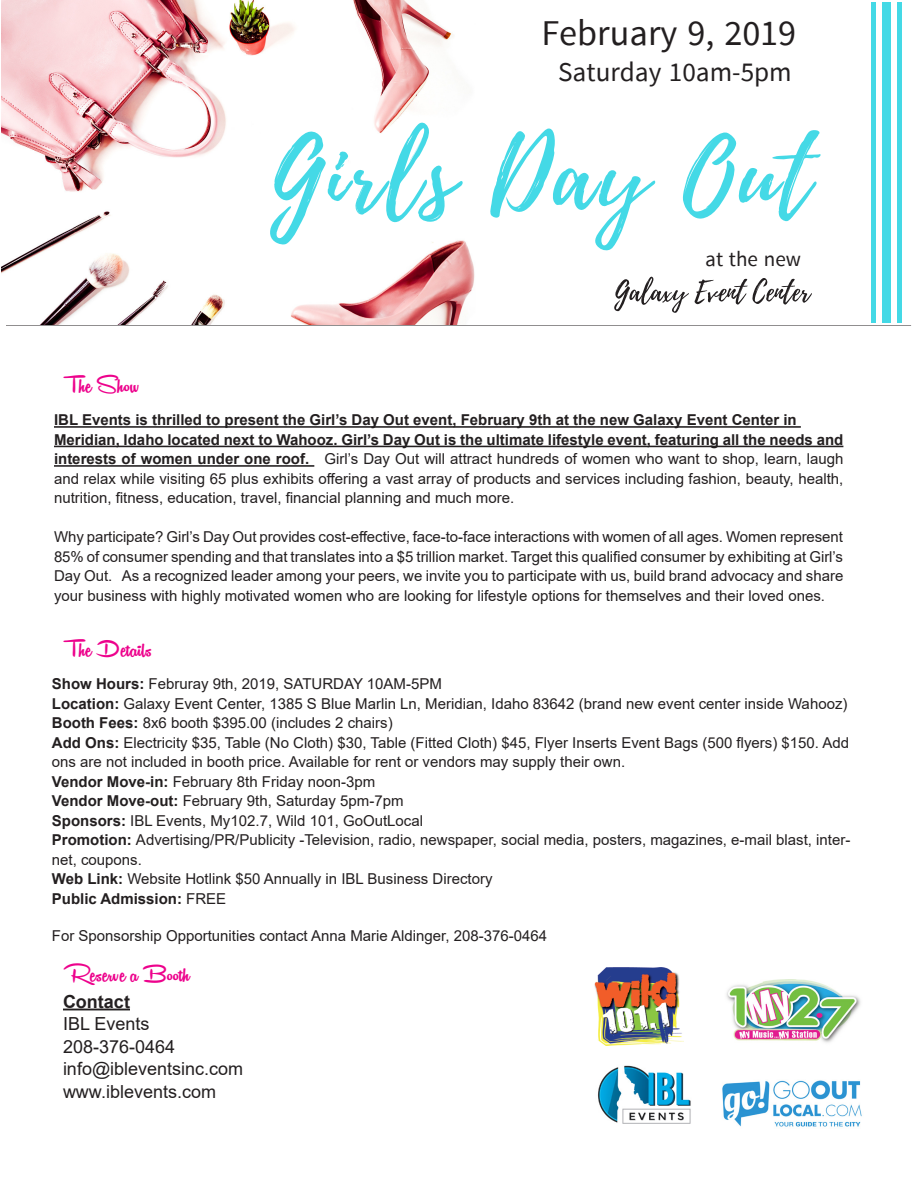
<style>
.page{position:relative;width:918px;height:1188px;background:#fff}
.page>*{position:absolute;margin:0;border:0;box-sizing:border-box;transform-origin:0 0}
.t1{font:36.15px "Myanmar Census";color:#231f20}
.t2{font:27.15px "Myanmar Census";color:#231f20}
.t3{font:27px "Remachine Script Personal Use Only";color:#ed028c}
.t4{font:21.15px "Myanmar Census";color:#231f20}
.t5{font:18px "Arial";color:#231f20}
.t6{font:700 18px "Arial";color:#231f20}
.t7{font:15px/19.5px "Arial";color:#231f20;text-align:justify}
.t8{font:700 15px "Arial";color:#231f20}
.s1{font-weight:700}
.s2{font-weight:400}
</style>
<div class="page">
<hr style="left:54px;top:426px;width:747px;height:2px;background:#231f20">
<hr style="left:54px;top:446px;width:789px;height:1px;background:#231f20">
<hr style="left:54px;top:465px;width:260px;height:2px;background:#231f20">
<hr style="left:63px;top:1009px;width:67px;height:1px;background:#231f20">
<img style="left:722px;top:1080px;width:140px;height:47px">
<img style="left:726px;top:979px;width:135px;height:64px">
<img style="left:594px;top:968px;width:90px;height:78px">
<img style="left:598px;top:1065px;width:93px;height:59px">
<hr style="left:6px;top:324px;width:905px;height:2px;background:#231f20">
<div style="left:1px;top:1px;width:917px;height:324px;background:#fff"></div>
<img style="left:1px;top:1px;width:474px;height:324px">
<svg style="left:614px;top:276px;width:198px;height:37px"></svg>
<svg style="left:268px;top:122px;width:195px;height:123px"></svg>
<svg style="left:490px;top:129px;width:165px;height:122px"></svg>
<svg style="left:683px;top:130px;width:138px;height:92px"></svg>
<div style="left:897px;top:2px;width:5px;height:321px;background:#44d9e6"></div>
<div style="left:882px;top:2px;width:9px;height:321px;background:#44d9e6"></div>
<hr style="left:871px;top:2px;width:4px;height:321px;background:#44d9e6">
<p class="t1" style="left:541px;top:10px;width:256px">February 9, 2019</p>
<p class="t2" style="left:558px;top:55px;width:235px">Saturday 10am-5pm</p>
<p class="t4" style="left:705px;top:246px;width:97px">at the new</p>
<p class="t3" style="left:63px;top:370px;width:79px">The Show</p>
<p class="t8" style="left:54px;top:410px;width:744px">IBL Events is thrilled to present the Girl’s Day Out event, February 9th at the new Galaxy Event Center in</p>
<p class="t7" style="left:54px;top:430px;width:791px"><span class="s1">Meridian, Idaho located next to Wahooz. Girl’s Day Out is the ultimate lifestyle event, featuring all the needs and interests of women under one roof.</span> Girl’s Day Out will attract hundreds of women who want to shop, learn, laugh and relax while visiting 65 plus exhibits offering a vast array of products and services including fashion, beauty, health, nutrition, fitness, education, travel, financial planning and much more.</p>
<p class="t7" style="left:54px;top:527px;width:791px">Why participate? Girl’s Day Out provides cost-effective, face-to-face interactions with women of all ages. Women represent 85% of consumer spending and that translates into a $5 trillion market. Target this qualified consumer by exhibiting at Girl’s Day Out. As a recognized leader among your peers, we invite you to participate with us, build brand advocacy and share your business with highly motivated women who are looking for lifestyle options for themselves and their loved ones.</p>
<p class="t3" style="left:63px;top:634px;width:91px">The Details</p>
<p class="t7" style="left:52px;top:674px;width:392px"><span class="s1">Show Hours:</span> Februray 9th, 2019, SATURDAY 10AM-5PM</p>
<p class="t7" style="left:52px;top:694px;width:797px"><span class="s1">Location:</span> Galaxy Event Center, 1385 S Blue Marlin Ln, Meridian, Idaho 83642 (brand new event center inside Wahooz)</p>
<p class="t7" style="left:52px;top:713px;width:342px"><span class="s1">Booth Fees:</span> 8x6 booth $395.00 (includes 2 chairs)</p>
<p class="t7" style="left:52px;top:733px;width:799px"><span class="s1">Add Ons:</span> Electricity $35, Table (No Cloth) $30, Table (Fitted Cloth) $45, Flyer Inserts Event Bags (500 flyers) $150. Add ons are not included in booth price. Available for rent or vendors may supply their own.</p>
<p class="t7" style="left:52px;top:772px;width:325px"><span class="s1">Vendor Move-in:</span> February 8th Friday noon-3pm</p>
<p class="t7" style="left:52px;top:791px;width:353px"><span class="s1">Vendor Move-out:</span> February 9th, Saturday 5pm-7pm</p>
<p class="t7" style="left:52px;top:811px;width:373px"><span class="s1">Sponsors:</span> IBL Events, My102.7, Wild 101, GoOutLocal</p>
<p class="t7" style="left:52px;top:830px;width:800px"><span class="s1">Promotion:</span> Advertising/PR/Publicity -Television, radio, newspaper, social media, posters, magazines, e-mail blast, inter&shy;net, coupons.</p>
<p class="t7" style="left:52px;top:869px;width:442px"><span class="s1">Web Link:</span> Website Hotlink $50 Annually in IBL Business Directory</p>
<p class="t8" style="left:52px;top:888px;width:176px">Public Admission: <span class="s2">FREE</span></p>
<p class="t7" style="left:52px;top:926px;width:497px">For Sponsorship Opportunities contact Anna Marie Aldinger, 208-376-0464</p>
<p class="t3" style="left:63px;top:958px;width:128px">Reserve a Booth</p>
<p class="t6" style="left:63px;top:989px;width:68px">Contact</p>
<p class="t5" style="left:63px;top:1011px;width:88px">IBL Events</p>
<p class="t5" style="left:63px;top:1034px;width:114px">208-376-0464</p>
<p class="t5" style="left:63px;top:1056px;width:182px">info@ibleventsinc.com</p>
<p class="t5" style="left:63px;top:1079px;width:155px">www.iblevents.com</p>
</div>
